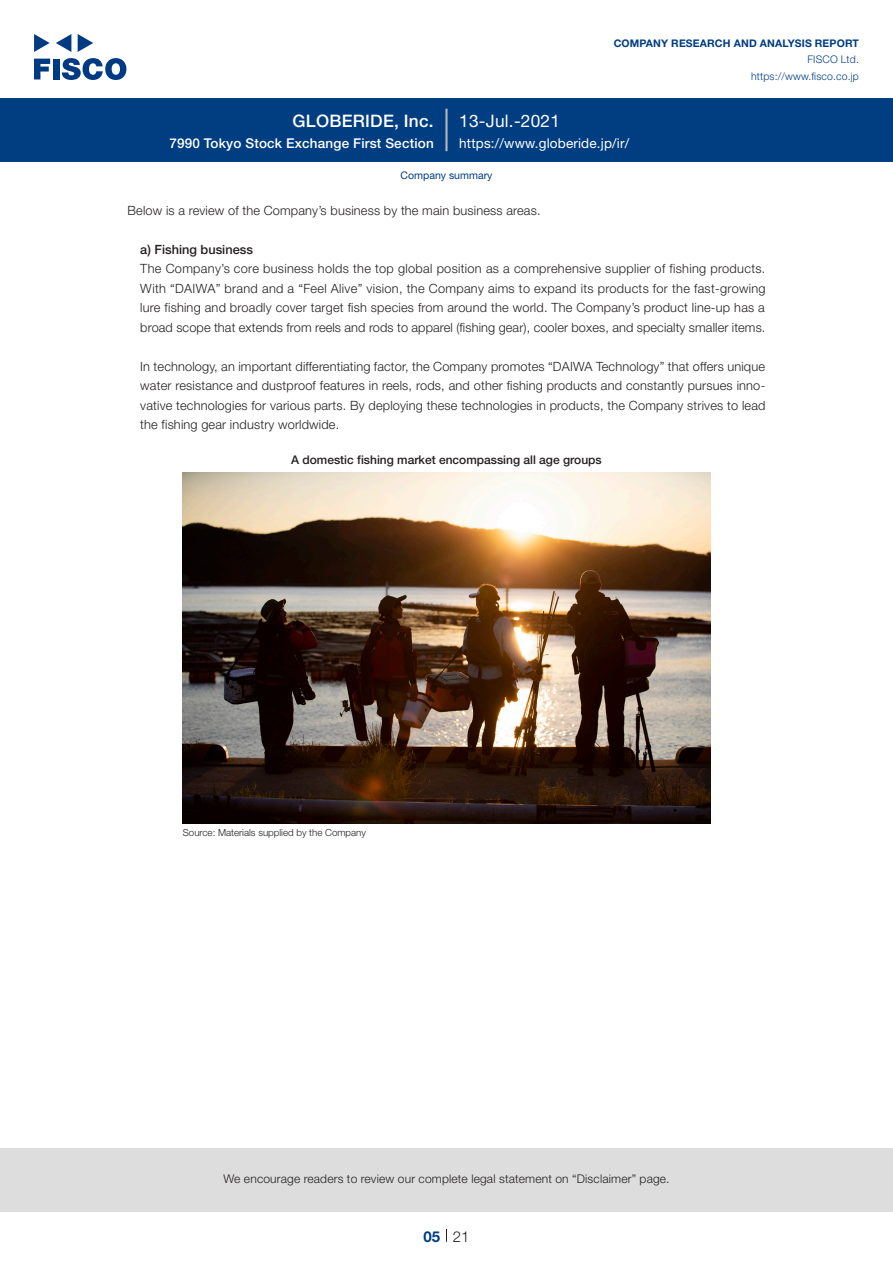
<style>
.page{position:relative;width:893px;height:1263px;background:#fff}
.page>*{position:absolute;margin:0;border:0;box-sizing:border-box;transform-origin:0 0}
.t1{font:500 17.25px "Helvetica Neue LT Std";letter-spacing:.015em;color:#fff}
.t2{font:17.25px "Helvetica Neue LT Std";letter-spacing:.015em;color:#fff}
.t3{font:300 15px "Helvetica Neue LT Std";color:#231f20}
.t4{font:700 15px "Helvetica Neue LT Std";color:#003d81}
.t5{font:500 13.5px "Helvetica Neue LT Std";letter-spacing:.015em;color:#fff}
.t6{font:13.5px "Helvetica Neue LT Std";letter-spacing:.015em;color:#fff}
.t7{font:300 12.75px/19.5px "Helvetica Neue LT Std";letter-spacing:.015em;color:#231f20;text-align:justify}
.t8{font:500 12.75px "Helvetica Neue LT Std";color:#231f20}
.t9{font:300 12px "Helvetica Neue LT Std";letter-spacing:.015em;color:#231f20}
.t10{font:500 12px "Helvetica Neue LT Std";color:#231f20}
.t11{font:700 10.5px "Helvetica Neue LT Std";letter-spacing:.015em;color:#003d81}
.t12{font:300 10.5px/16.5px "Helvetica Neue LT Std";letter-spacing:.015em;color:#003d81;text-align:right}
.t13{font:10.5px "Helvetica Neue LT Std";color:#003d81}
.t14{font:300 9.75px "Helvetica Neue LT Std";color:#231f20}
</style>
<div class="page">
<div style="left:0;top:1148px;width:893px;height:64px;background:#ddd"></div>
<svg style="left:34px;top:59px;width:16px;height:20px"></svg>
<div style="left:53px;top:59px;width:6px;height:20px;background:#003a83"></div>
<svg style="left:62px;top:58px;width:64px;height:22px"></svg>
<svg style="left:34px;top:34px;width:16px;height:18px"></svg>
<svg style="left:78px;top:34px;width:15px;height:18px"></svg>
<svg style="left:56px;top:34px;width:15px;height:18px"></svg>
<div style="left:0;top:98px;width:893px;height:64px;background:#003d81"></div>
<hr style="left:445px;top:109px;width:3px;height:42px;background:#b5b5b6">
<svg style="left:446px;top:1229px;width:1px;height:13px"></svg>
<img style="left:183px;top:472px;width:527px;height:352px">
<h1 class="t1" style="left:293px;top:110px;width:143px">GLOBERIDE, Inc.</h1>
<p class="t5" style="left:169px;top:135px;width:266px">7990 Tokyo Stock Exchange First Section</p>
<h1 class="t2" style="left:459px;top:110px;width:102px">13-Jul.-2021</h1>
<p class="t11" style="left:614px;top:37px;width:247px">COMPANY RESEARCH AND ANALYSIS REPORT</p>
<p class="t12" style="left:751px;top:51px;width:109px">FISCO Ltd. https://www.fisco.co j p.</p>
<p class="t6" style="left:459px;top:135px;width:172px">https://www.globeride j p. /i r/</p>
<p class="t13" style="left:401px;top:169px;width:93px">Company summary</p>
<p class="t7" style="left:128px;top:200px;width:414px">Below is a review of the Company s’ business by the main business areas.</p>
<p class="t8" style="left:140px;top:242px;width:114px">a) Fishing business</p>
<p class="t7" style="left:140px;top:259px;width:627px">The Company s’ core business holds the top global position as a comprehensive supplier of fishing products.<br>With “DAIWA” brand and a “Feel Alive” vision, the Company aims to expand its products for the fast-growing lure fishing and broadly cover target fish species from around the world. The Company s’ product line-up has a broad scope that extends from reels and rods to apparel (fishing gear ,) cooler boxes, and specialty smaller items.</p>
<p class="t7" style="left:140px;top:356px;width:626px">In technology, an important differentiating factor, the Company promotes “DAIWA Technology” that offers unique</p>
<p class="t7" style="left:140px;top:395px;width:627px">vative technologies for various parts. By deploying these technologies in products, the Company strives to lead</p>
<p class="t7" style="left:140px;top:376px;width:627px">water resistance and dustproof features in reels, rods, and other fishing products and constantly pursues inno-</p>
<p class="t7" style="left:140px;top:415px;width:200px">the fishing gear industry worldwide.</p>
<p class="t10" style="left:291px;top:452px;width:312px">A domestic fishing market encompassing all age groups</p>
<p class="t14" style="left:183px;top:827px;width:185px">Source: Materials supplied by the Company</p>
<p class="t9" style="left:223px;top:1171px;width:448px">We encourage readers to review our complete legal statement on “Disclaimer” page.</p>
<p class="t4" style="left:423px;top:1227px;width:18px">05</p>
<p class="t3" style="left:453px;top:1227px;width:18px">21</p>
</div>
